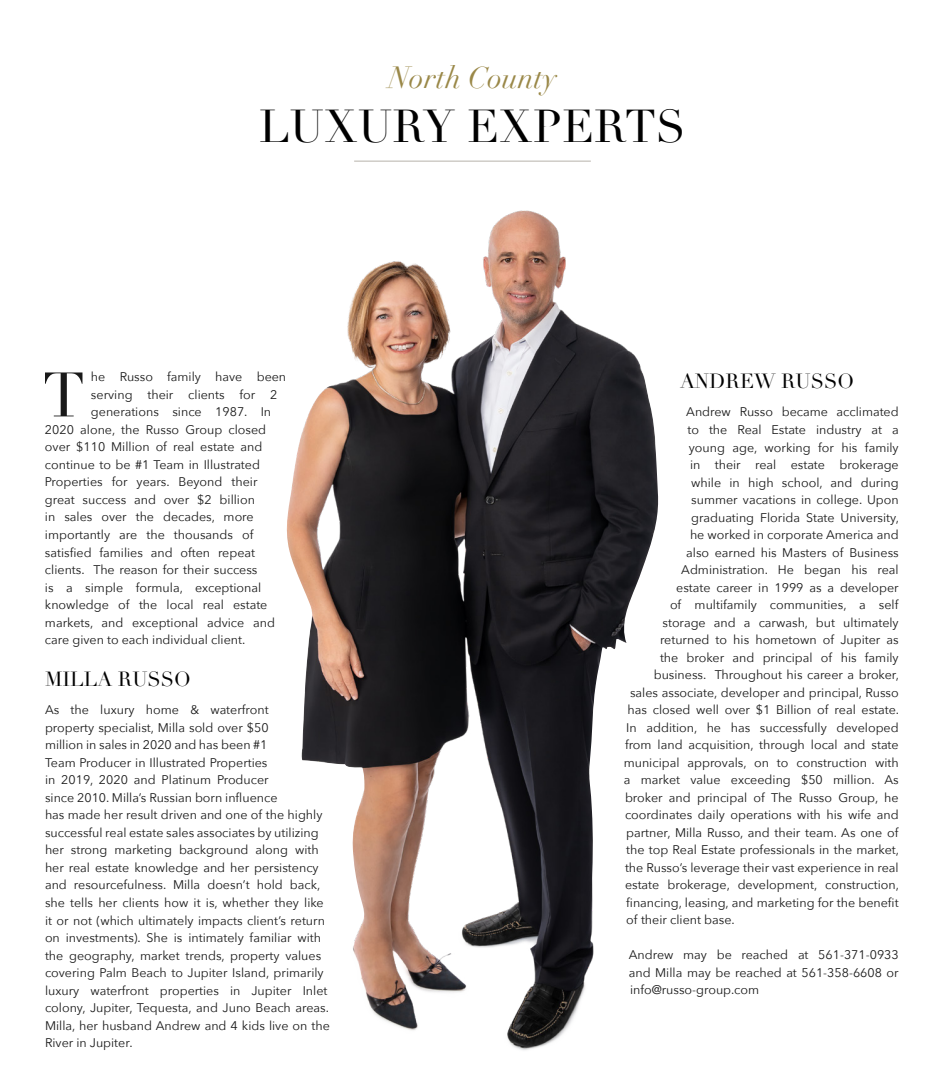
<style>
.page{position:relative;width:945px;height:1092px;background:#fff}
.page>*{position:absolute;margin:0;border:0;box-sizing:border-box;transform-origin:0 0}
.t1{font:61.62px "Didot";color:#191919}
.t2{font:45px "Didot";color:#000}
.t3{font:italic 30px "Didot";color:#9a8848}
.t4{font:20px "Didot";color:#000}
.t5{font:12.5px/17.5px "Avenir Next";color:#191919}
</style>
<div class="page">
<img style="left:286px;top:210px;width:373px;height:840px">
<hr style="left:354px;top:160px;width:237px;height:2px;background:#c5c1bb">
<h3 class="t3" style="left:388px;top:59px;width:170px">North County</h3>
<h2 class="t2" style="left:259px;top:99px;width:428px">LUXURY EXPERTS</h2>
<h1 class="t1" style="left:43px;top:358px;width:44px">T</h1>
<p class="t5" style="left:91px;top:367px;width:197px">he Russo family have been</p>
<p class="t5" style="left:91px;top:385px;width:188px">serving their clients for 2</p>
<p class="t5" style="left:91px;top:402px;width:182px">generations since 1987. In</p>
<p class="t5" style="left:45px;top:420px;width:223px">2020 alone, the Russo Group closed</p>
<p class="t5" style="left:45px;top:437px;width:219px">over $110 Million of real estate and</p>
<p class="t5" style="left:45px;top:455px;width:217px">continue to be #1 Team in Illustrated</p>
<p class="t5" style="left:45px;top:472px;width:214px">Properties for years. Beyond their</p>
<p class="t5" style="left:45px;top:490px;width:212px">great success and over $2 billion</p>
<p class="t5" style="left:45px;top:507px;width:210px">in sales over the decades, more</p>
<p class="t5" style="left:45px;top:525px;width:210px">importantly are the thousands of</p>
<p class="t5" style="left:45px;top:542px;width:212px">satisfied families and often repeat</p>
<p class="t5" style="left:45px;top:560px;width:214px">clients. The reason for their success</p>
<p class="t5" style="left:45px;top:577px;width:218px">is a simple formula, exceptional</p>
<p class="t5" style="left:45px;top:595px;width:224px">knowledge of the local real estate</p>
<p class="t5" style="left:45px;top:612px;width:232px">markets, and exceptional advice and</p>
<p class="t5" style="left:45px;top:630px;width:202px">care given to each individual client.</p>
<h3 class="t4" style="left:45px;top:666px;width:147px">MILLA RUSSO</h3>
<p class="t5" style="left:45px;top:700px;width:287px">As the luxury home &amp; waterfront<br>property specialist, Milla sold over $50<br>million in sales in 2020 and has been #1<br>Team Producer in Illustrated Properties<br>in 2019, 2020 and Platinum Producer<br>since 2010. Milla’s Russian born influence<br>has made her result driven and one of the highly successful real estate sales associates by utilizing her strong marketing background along with her real estate knowledge and her persistency and resourcefulness. Milla doesn’t hold back, she tells her clients how it is, whether they like it or not (which ultimately impacts client’s return on investments). She is intimately familiar with the geography, market trends, property values covering Palm Beach to Jupiter Island, primarily luxury waterfront properties in Jupiter Inlet colony, Jupiter, Tequesta, and Juno Beach areas.<br>Milla, her husband Andrew and 4 kids live on the River in Jupiter.</p>
<h3 class="t4" style="left:680px;top:369px;width:176px">ANDREW RUSSO</h3>
<p class="t5" style="left:686px;top:403px;width:214px">Andrew Russo became acclimated</p>
<p class="t5" style="left:688px;top:420px;width:213px">to the Real Estate industry at a</p>
<p class="t5" style="left:689px;top:438px;width:212px">young age, working for his family</p>
<p class="t5" style="left:690px;top:455px;width:210px">in their real estate brokerage</p>
<p class="t5" style="left:691px;top:473px;width:209px">while in high school, and during</p>
<p class="t5" style="left:691px;top:490px;width:209px">summer vacations in college. Upon</p>
<p class="t5" style="left:691px;top:508px;width:209px">graduating Florida State University,</p>
<p class="t5" style="left:690px;top:525px;width:210px">he worked in corporate America and</p>
<p class="t5" style="left:686px;top:543px;width:214px">also earned his Masters of Business</p>
<p class="t5" style="left:681px;top:560px;width:219px">Administration. He began his real</p>
<p class="t5" style="left:676px;top:578px;width:224px">estate career in 1999 as a developer</p>
<p class="t5" style="left:670px;top:595px;width:230px">of multifamily communities, a self</p>
<p class="t5" style="left:662px;top:613px;width:238px">storage and a carwash, but ultimately</p>
<p class="t5" style="left:660px;top:630px;width:240px">returned to his hometown of Jupiter as</p>
<p class="t5" style="left:660px;top:648px;width:240px">the broker and principal of his family</p>
<p class="t5" style="left:654px;top:665px;width:247px">business. Throughout his career a broker,</p>
<p class="t5" style="left:630px;top:683px;width:270px">sales associate, developer and principal, Russo</p>
<p class="t5" style="left:628px;top:700px;width:273px">has closed well over $1 Billion of real estate.</p>
<p class="t5" style="left:626px;top:718px;width:274px">In addition, he has successfully developed</p>
<p class="t5" style="left:625px;top:735px;width:275px">from land acquisition, through local and state</p>
<p class="t5" style="left:624px;top:753px;width:277px">municipal approvals, on to construction with</p>
<p class="t5" style="left:624px;top:770px;width:277px">a market value exceeding $50 million. As</p>
<p class="t5" style="left:625px;top:788px;width:275px">broker and principal of The Russo Group, he</p>
<p class="t5" style="left:625px;top:805px;width:275px">coordinates daily operations with his wife and</p>
<p class="t5" style="left:626px;top:823px;width:274px">partner, Milla Russo, and their team. As one of</p>
<p class="t5" style="left:626px;top:840px;width:274px">the top Real Estate professionals in the market,</p>
<p class="t5" style="left:625px;top:858px;width:275px">the Russo’s leverage their vast experience in real</p>
<p class="t5" style="left:625px;top:875px;width:276px">estate brokerage, development, construction,</p>
<p class="t5" style="left:626px;top:893px;width:274px">financing, leasing, and marketing for the benefit</p>
<p class="t5" style="left:626px;top:910px;width:110px">of their client base.</p>
<p class="t5" style="left:629px;top:945px;width:272px;text-align:justify">Andrew may be reached at 561-371-0933 and Milla may be reached at 561-358-6608 or info@russo-group.com</p>
</div>
